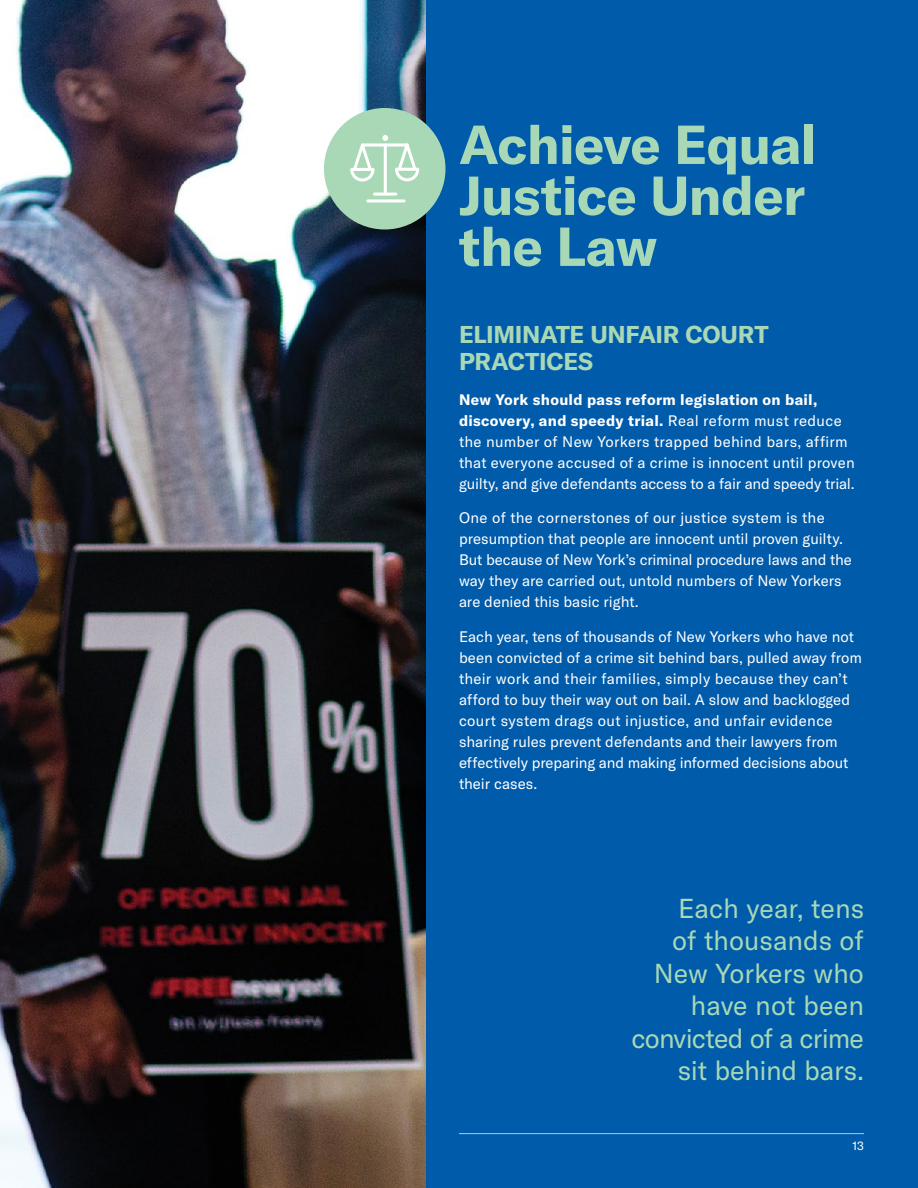
<style>
.page{position:relative;width:918px;height:1188px;background:#fff}
.page>*{position:absolute;margin:0;border:0;box-sizing:border-box;transform-origin:0 0}
.t1{font:700 54px/51px "GT America";letter-spacing:-.015em;color:#a8d8b5}
.t2{font:27px/32.4px "GT America";letter-spacing:-.005em;color:#a8d8b5;text-align:right}
.t3{font:700 24px/27px "GT America";letter-spacing:-.015em;color:#a8d8b5}
.t4{font:15px/21px "GT America";color:#fff}
.t5{font:12px "GT America";color:#fff}
.s1{font-weight:700}
</style>
<div class="page">
<div style="left:425px;top:0;width:493px;height:1188px;background:#005baa"></div>
<hr style="left:459px;top:1133px;width:405px;height:1px;background:#a8d8b5">
<img style="left:0;top:0;width:425px;height:1188px">
<div style="left:324px;top:108px;width:122px;height:122px;background:#a8d8b5;border-radius:50%"></div>
<svg style="left:361px;top:143px;width:48px;height:4px"></svg>
<hr style="left:384px;top:144px;width:3px;height:50px;background:#fff;border-radius:2px">
<hr style="left:373px;top:193px;width:24px;height:3px;background:#fff;border-radius:2px">
<hr style="left:366px;top:199px;width:39px;height:3px;background:#fff;border-radius:2px">
<svg style="left:350px;top:144px;width:25px;height:38px"></svg>
<svg style="left:395px;top:143px;width:24px;height:38px"></svg>
<svg style="left:382px;top:135px;width:6px;height:6px"></svg>
<h1 class="t1" style="left:459px;top:119px;width:359px">Achieve Equal<br>Justice Under the Law</h1>
<h3 class="t3" style="left:459px;top:321px;width:311px">ELIMINATE UNFAIR COURT<br>PRACTICES</h3>
<p class="t4" style="left:459px;top:389px;width:397px"><span class="s1">New York should pass reform legislation on bail, discovery, and speedy trial.</span> Real reform must reduce the number of New Yorkers trapped behind bars, affirm that everyone accused of a crime is innocent until proven guilty, and give defendants access to a fair and speedy trial.</p>
<p class="t4" style="left:459px;top:507px;width:394px">One of the cornerstones of our justice system is the presumption that people are innocent until proven guilty.<br>But because of New York’s criminal procedure laws and the way they are carried out, untold numbers of New Yorkers are denied this basic right.</p>
<p class="t4" style="left:459px;top:626px;width:405px">Each year, tens of thousands of New Yorkers who have not been convicted of a crime sit behind bars, pulled away from their work and their families, simply because they can’t afford to buy their way out on bail. A slow and backlogged court system drags out injustice, and unfair evidence sharing rules prevent defendants and their lawyers from effectively preparing and making informed decisions about their cases.</p>
<h2 class="t2" style="left:631px;top:892px;width:234px">Each year, tens<br>of thousands of<br>New Yorkers who have not been convicted of a crime sit behind bars.</h2>
<p class="t5" style="left:852px;top:1139px;width:13px">13</p>
</div>
